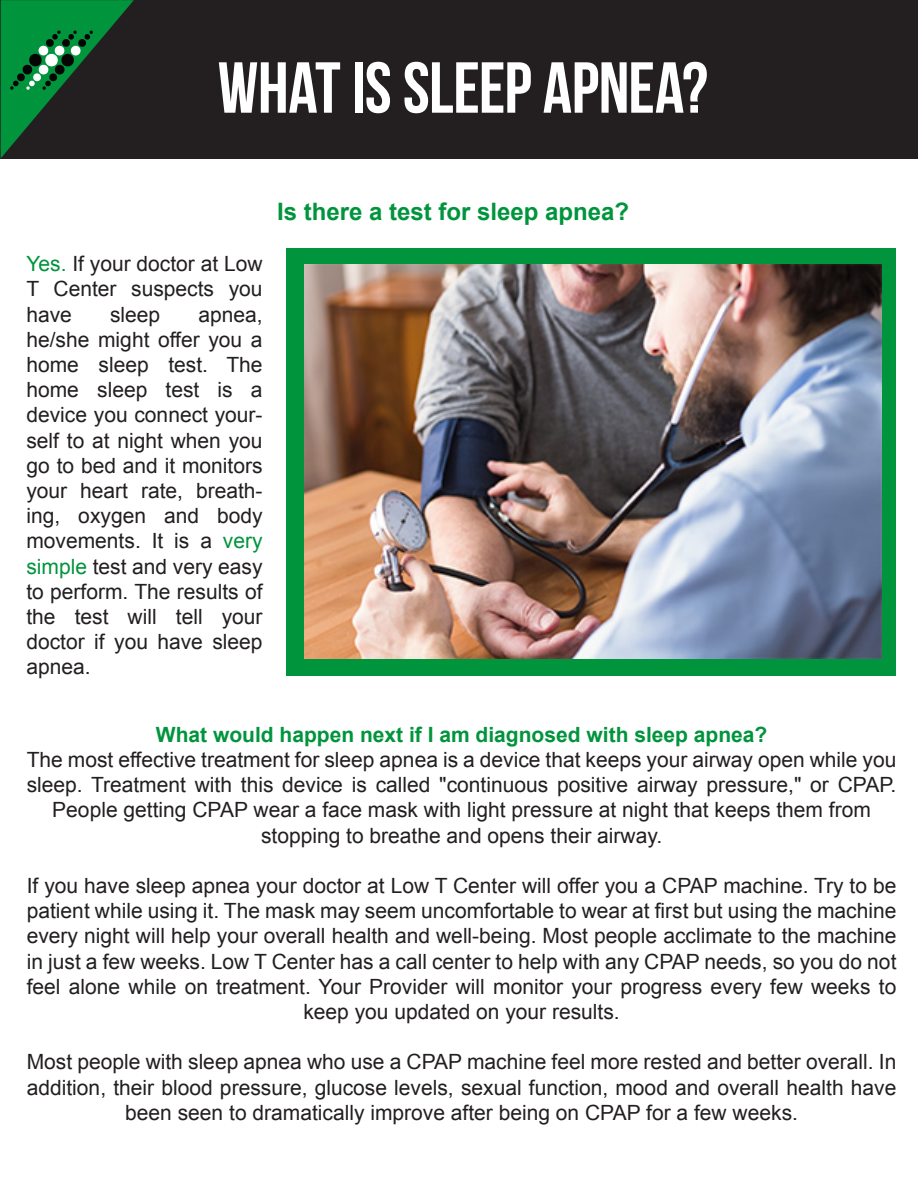
<style>
.page{position:relative;width:918px;height:1188px;background:#fff}
.page>*{position:absolute;margin:0;border:0;box-sizing:border-box;transform-origin:0 0}
.t1{font:700 72px "Bebas Neue";letter-spacing:-.01em;color:#fff}
.t2{font:700 24px "Arial";color:#00943d}
.t3{font:21px/25.2px "Arial";color:#231f20;text-align:center}
.t4{font:700 21px "Arial";color:#00943d}
.s1{color:#00943d}
</style>
<div class="page">
<div style="left:286px;top:248px;width:610px;height:428px;background:#00943d"></div>
<div style="left:1px;top:0;width:917px;height:158px;background:#231f20"></div>
<svg style="left:1px;top:0;width:133px;height:158px"></svg>
<img style="left:305px;top:264px;width:576px;height:395px">
<h1 class="t1" style="left:218px;top:48px;width:492px">WHAT IS SLEEP APNEA?</h1>
<p class="t3" style="left:26px;top:251px;width:238px;text-align:justify"><span class="s1">Yes.</span> If your doctor at Low T Center suspects you have</p>
<p class="t3" style="left:110px;top:302px;width:52px">sleep</p>
<p class="t3" style="left:26px;top:302px;width:238px;text-align:justify;text-indent:172px">apnea, he/she might offer you a home sleep test. The home sleep test is a device you connect your&shy;self to at night when you go to bed and it monitors your heart rate, breath&shy;ing, oxygen and body movements. It is a <span class="s1">very simple</span> test and very easy to perform. The results of the test will tell your doctor if you have sleep apnea.</p>
<p class="t2" style="left:277px;top:199px;width:354px">Is there a test for sleep apnea?</p>
<p class="t4" style="left:156px;top:723px;width:613px">What would happen next if I am diagnosed with sleep apnea?</p>
<p class="t3" style="left:27px;top:747px;width:871px">The most effective treatment for sleep apnea is a device that keeps your airway open while you sleep. Treatment with this device is called "continuous positive airway pressure," or CPAP.<br>People getting CPAP wear a face mask with light pressure at night that keeps them from stopping to breathe and opens their airway.</p>
<p class="t3" style="left:27px;top:873px;width:871px">If you have sleep apnea your doctor at Low T Center will offer you a CPAP machine. Try to be patient while using it. The mask may seem uncomfortable to wear at first but using the machine every night will help your overall health and well-being. Most people acclimate to the machine in just a few weeks. Low T Center has a call center to help with any CPAP needs, so you do not feel alone while on treatment. Your Provider will monitor your progress every few weeks to keep you updated on your results.</p>
<p class="t3" style="left:27px;top:1049px;width:871px">Most people with sleep apnea who use a CPAP machine feel more rested and better overall. In addition, their blood pressure, glucose levels, sexual function, mood and overall health have been seen to dramatically improve after being on CPAP for a few weeks.</p>
</div>
